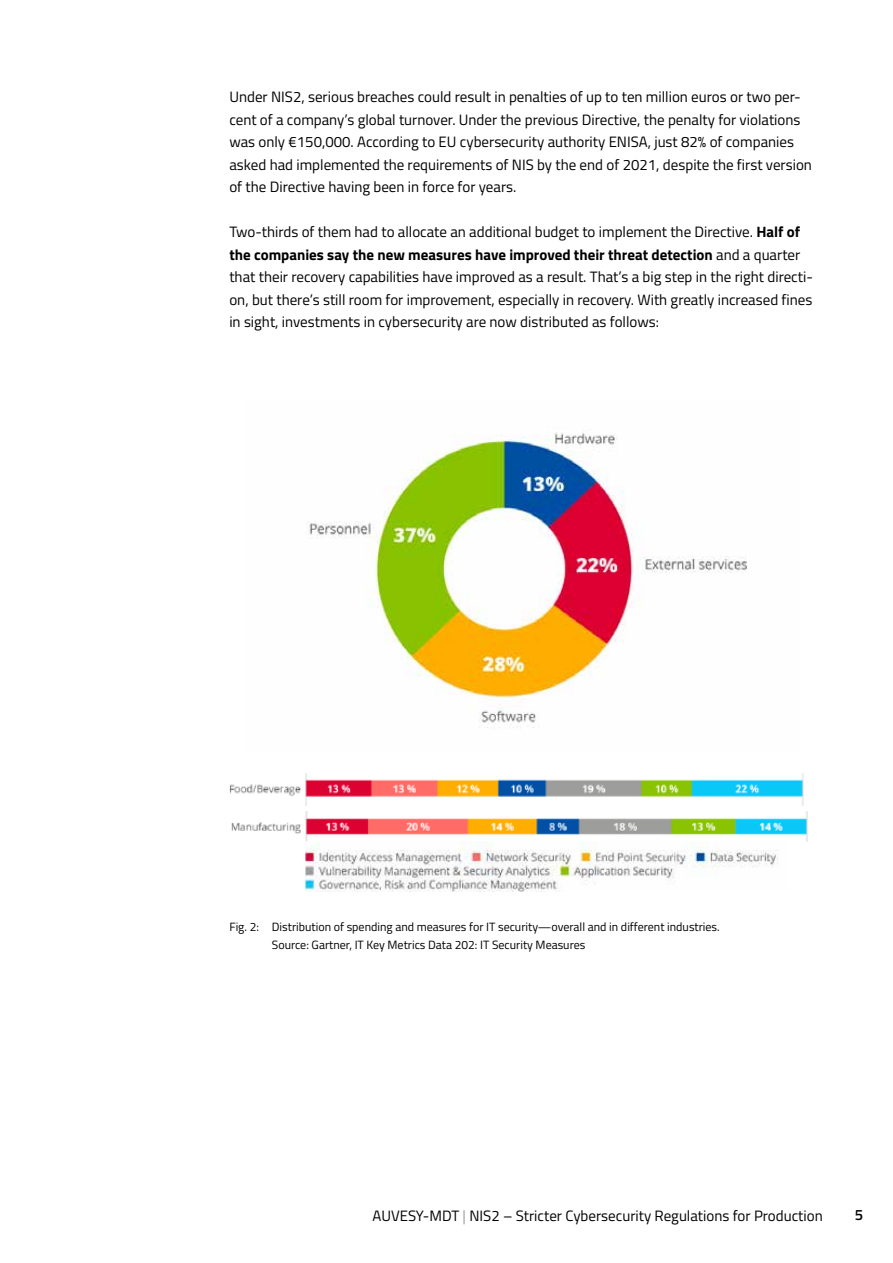
<style>
.page{position:relative;width:893px;height:1263px;background:#fff}
.page>*{position:absolute;margin:0;border:0;box-sizing:border-box;transform-origin:0 0}
.t1{font:15px/22.5px "Titillium Web";color:#000}
.t2{font:600 15px "Titillium Web";color:#020203}
.t3{font:12px/18px "Titillium Web";color:#000}
.s1{font-weight:700}
.s2{color:#9d9d9c}
</style>
<div class="page">
<img style="left:308px;top:432px;width:439px;height:297px">
<img style="left:229px;top:774px;width:575px;height:31px">
<img style="left:231px;top:811px;width:577px;height:30px">
<img style="left:306px;top:842px;width:473px;height:49px">
<p class="t1" style="left:229px;top:87px;width:584px">Under NIS2, serious breaches could result in penalties of up to ten million euros or two per&shy;cent of a company’s global turnover. Under the previous Directive, the penalty for violations was only €150,000. According to EU cybersecurity authority ENISA, just 82% of companies asked had implemented the requirements of NIS by the end of 2021, despite the first version of the Directive having been in force for years.</p>
<p class="t1" style="left:229px;top:222px;width:585px">Two-thirds of them had to allocate an additional budget to implement the Directive. <span class="s1">Half of the companies say the new measures have improved their threat detection</span> and a quarter that their recovery capabilities have improved as a result. That’s a big step in the right directi&shy;on, but there’s still room for improvement, especially in recovery. With greatly increased fines in sight, investments in cybersecurity are now distributed as follows:</p>
<p class="t3" style="left:272px;top:919px;width:449px;text-indent:-43px">Fig. 2: Distribution of spending and measures for IT security—overall and in different industries.<br>Source: Gartner, IT Key Metrics Data 202: IT Security Measures</p>
<p class="t1" style="left:373px;top:1206px;width:452px">AUVESY-MDT <span class="s2">|</span> NIS2 – Stricter Cybersecurity Regulations for Production</p>
<p class="t2" style="left:855px;top:1210px;width:10px">5</p>
</div>
